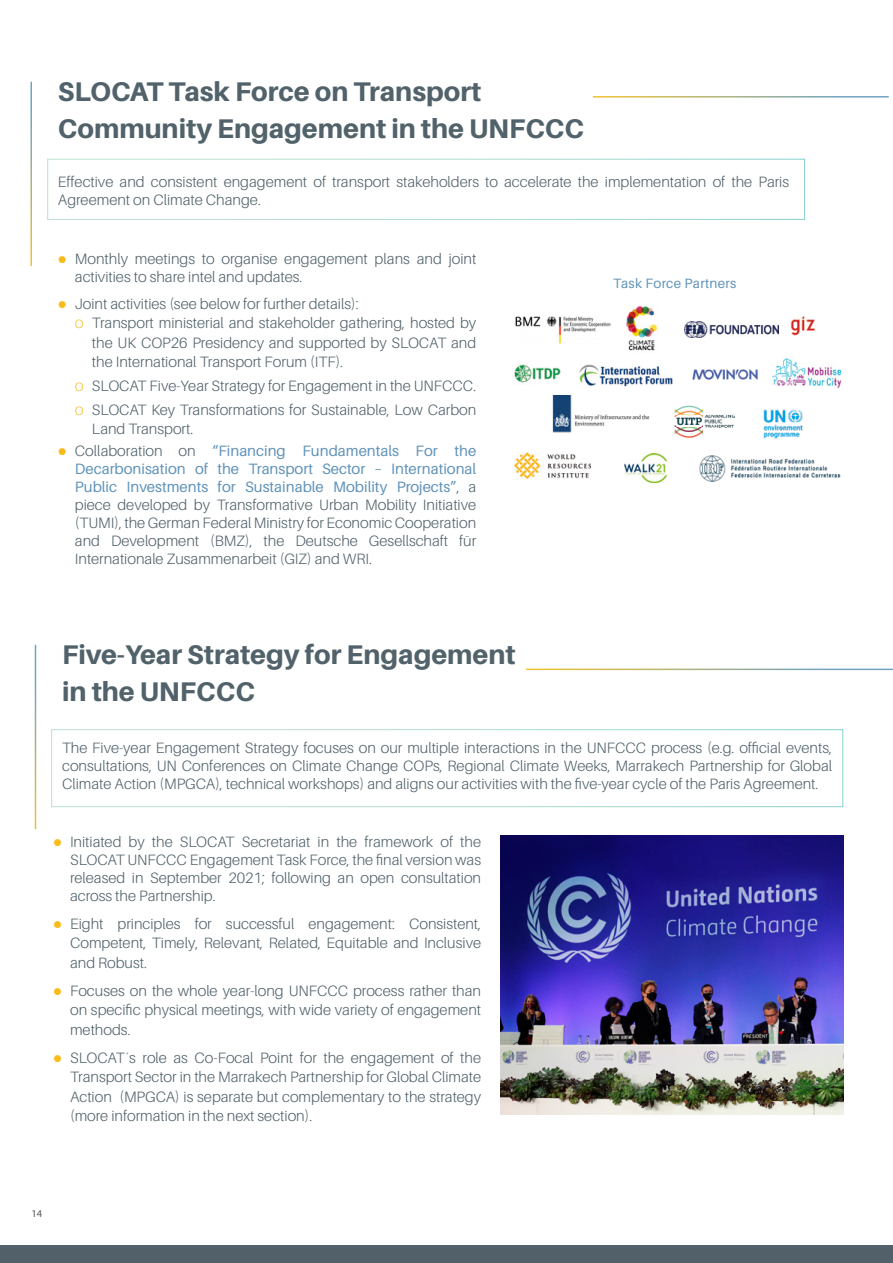
<style>
.page{position:relative;width:893px;height:1263px;background:#fff}
.page>*{position:absolute;margin:0;border:0;box-sizing:border-box;transform-origin:0 0}
.t1{font:800 27px/37.5px "Aileron";color:#51626a}
.t2{font:300 15px/18px "Aileron";color:#51626a;text-align:justify}
.t3{font:13.5px "Aileron";letter-spacing:.02em;color:#6093b9}
.t4{font:10.5px "Myriad Pro";color:#58595b}
.s1{color:#f8bc1c}
.s2{font-size:12px;color:#f8bc1c}
.s3{font-weight:400;color:#6093b9}
</style>
<div class="page">
<div style="left:47px;top:159px;width:758px;height:61px;border:1px solid #fff"></div>
<img style="left:685px;top:321px;width:94px;height:16px">
<img style="left:514px;top:364px;width:47px;height:19px">
<img style="left:674px;top:405px;width:61px;height:33px">
<img style="left:692px;top:369px;width:66px;height:11px">
<img style="left:514px;top:452px;width:76px;height:27px">
<img style="left:626px;top:306px;width:32px;height:45px">
<img style="left:515px;top:316px;width:96px;height:27px">
<img style="left:579px;top:364px;width:93px;height:23px">
<img style="left:552px;top:396px;width:98px;height:37px">
<img style="left:763px;top:409px;width:40px;height:30px">
<img style="left:624px;top:453px;width:42px;height:29px">
<img style="left:699px;top:455px;width:142px;height:27px">
<img style="left:791px;top:316px;width:24px;height:19px">
<img style="left:772px;top:358px;width:70px;height:30px">
<div style="left:51px;top:729px;width:792px;height:78px;border:1px solid #fff"></div>
<img style="left:500px;top:835px;width:343px;height:279px">
<div style="left:0;top:1246px;width:893px;height:17px;background:#526069"></div>
<h1 class="t1" style="left:58px;top:73px;width:528px">SLOCAT Task Force on Transport<br>Community Engagement in the UNFCCC</h1>
<p class="t2" style="left:58px;top:173px;width:733px">Effective and consistent engagement of transport stakeholders to accelerate the implementation of the Paris<br>Agreement on Climate Change.</p>
<p class="t2" style="left:75px;top:250px;width:403px;text-indent:-17px"><span class="s1">●</span> Monthly meetings to organise engagement plans and joint activities to share intel and updates.</p>
<p class="t2" style="left:58px;top:295px;width:302px"><span class="s1">●</span> Joint activities (see below for further details):</p>
<p class="t2" style="left:75px;top:314px;width:403px"><span class="s2">O</span> Transport ministerial and stakeholder gathering, hosted by</p>
<p class="t2" style="left:92px;top:334px;width:386px">the UK COP26 Presidency and supported by SLOCAT and</p>
<p class="t2" style="left:92px;top:353px;width:253px">the International Transport Forum (ITF).</p>
<p class="t2" style="left:75px;top:374px;width:403px;line-height:23.7px"><span class="s2">O</span> SLOCAT Five-Year Strategy for Engagement in the UNFCCC.<br><span class="s2">O</span> SLOCAT Key Transformations for Sustainable, Low Carbon</p>
<p class="t2" style="left:92px;top:420px;width:103px">Land Transport.</p>
<p class="t2" style="left:75px;top:442px;width:403px;text-indent:-17px"><span class="s1">●</span> Collaboration on <span class="s3">“Financing Fundamentals For the Decarbonisation of the Transport Sector – International Public Investments for Sustainable Mobility Projects”</span>, a piece developed by Transformative Urban Mobility Initiative (TUMI), the German Federal Ministry for Economic Cooperation and Development (BMZ), the Deutsche Gesellschaft für Internationale Zusammenarbeit (GIZ) and WRI.</p>
<h1 class="t1" style="left:62px;top:636px;width:455px">Five-Year Strategy for Engagement in the UNFCCC</h1>
<p class="t3" style="left:613px;top:276px;width:125px">Task Force Partners</p>
<p class="t2" style="left:62px;top:739px;width:771px">The Five-year Engagement Strategy focuses on our multiple interactions in the UNFCCC process (e.g. official events, consultations, UN Conferences on Climate Change COPs, Regional Climate Weeks, Marrakech Partnership for Global Climate Action (MPGCA), technical workshops) and aligns our activities with the five-year cycle of the Paris Agreement.</p>
<p class="t2" style="left:70px;top:833px;width:413px;text-indent:-17px"><span class="s1">●</span> Initiated by the SLOCAT Secretariat in the framework of the SLOCAT UNFCCC Engagement Task Force, the final version was released in September 2021; following an open consultation across the Partnership.</p>
<p class="t2" style="left:70px;top:914px;width:413px;line-height:19.5px;text-indent:-17px"><span class="s1">●</span> Eight principles for successful engagement: Consistent, Competent, Timely, Relevant, Related, Equitable and Inclusive and Robust.</p>
<p class="t2" style="left:70px;top:981px;width:413px;line-height:19.5px;text-indent:-17px"><span class="s1">●</span> Focuses on the whole year-long UNFCCC process rather than on specific physical meetings, with wide variety of engagement methods.</p>
<p class="t2" style="left:70px;top:1048px;width:412px;line-height:19.5px;text-indent:-17px"><span class="s1">●</span> SLOCAT´s role as Co-Focal Point for the engagement of the Transport Sector in the Marrakech Partnership for Global Climate Action (MPGCA) is separate but complementary to the strategy (more information in the next section).</p>
<p class="t4" style="left:32px;top:1207px;width:12px">14</p>
</div>
